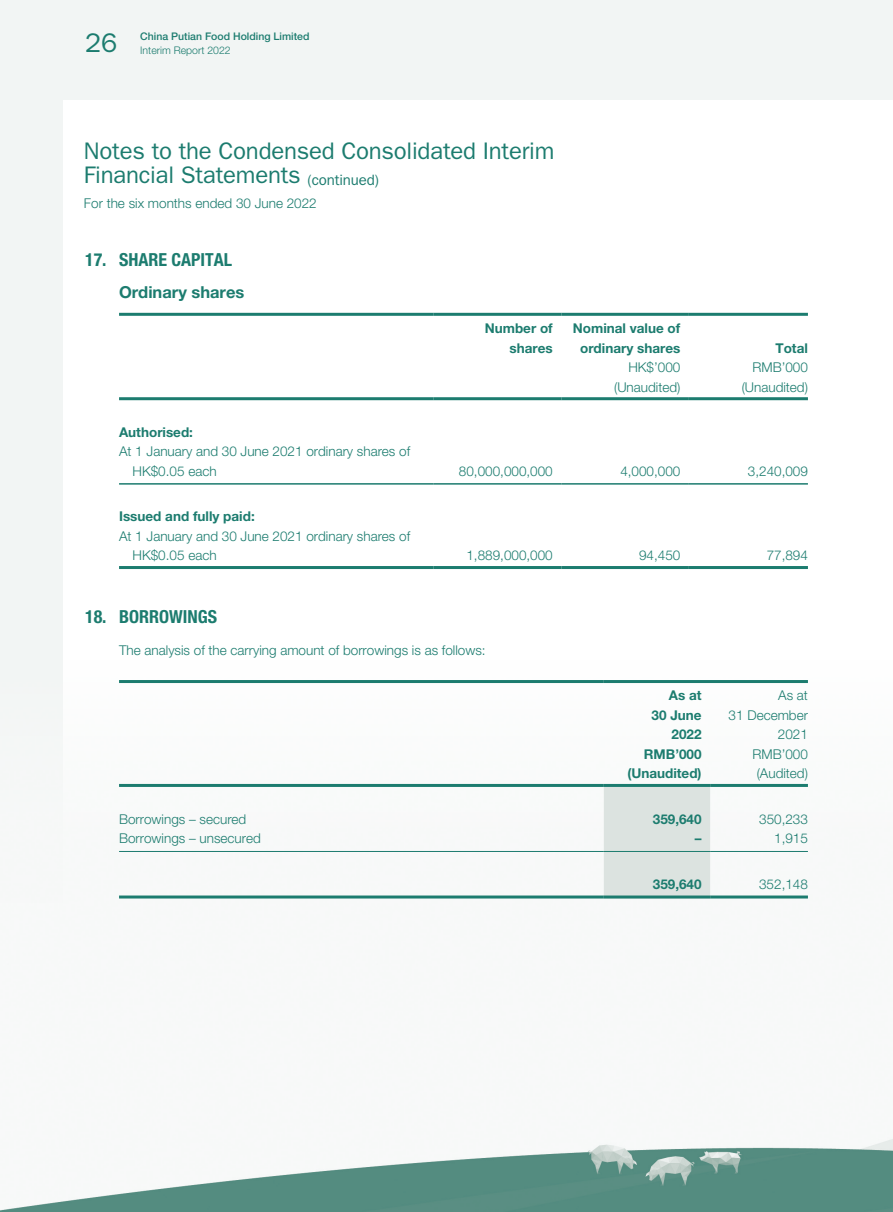
<style>
.page{position:relative;width:893px;height:1212px;background:#f2f5f4}
.page>*{position:absolute;margin:0;border:0;box-sizing:border-box;transform-origin:0 0}
.t1{font:27px "ITC Franklin Gothic Std";color:#1c7c6f}
.t2{font:24px/24px "ITC Franklin Gothic Std";letter-spacing:-.01em;color:#1c7c6f}
.t3{font:700 condensed 18px "Helvetica Neue LT Std";color:#1c7c6f}
.t4{font:700 16.5px "Helvetica Neue LT Std";color:#1c7c6f}
.t5{font:300 13.5px/19.5px "Helvetica Neue LT Std";color:#1c7c6f}
.t6{font:700 13.5px/19.5px "Helvetica Neue LT Std";color:#1c7c6f;text-align:right}
.t7{font:500 10.5px "Helvetica Neue LT Std";color:#1c7c6f}
.t8{font:300 10.5px "Helvetica Neue LT Std";color:#1c7c6f}
.s1{font-size:15px}
</style>
<div class="page">
<div style="left:64px;top:101px;width:829px;height:1111px;background:#fff"></div>
<img style="left:0;top:657px;width:893px;height:555px">
<hr style="left:119px;top:313px;width:315px;height:3px;background:#1c7c6f">
<hr style="left:434px;top:313px;width:127px;height:3px;background:#1c7c6f">
<hr style="left:561px;top:313px;width:128px;height:3px;background:#1c7c6f">
<hr style="left:689px;top:313px;width:119px;height:3px;background:#1c7c6f">
<hr style="left:119px;top:397px;width:315px;height:3px;background:#1c7c6f">
<hr style="left:434px;top:397px;width:127px;height:3px;background:#1c7c6f">
<hr style="left:561px;top:397px;width:128px;height:3px;background:#1c7c6f">
<hr style="left:689px;top:397px;width:119px;height:3px;background:#1c7c6f">
<hr style="left:119px;top:483px;width:315px;height:2px;background:#1c7c6f">
<hr style="left:434px;top:483px;width:127px;height:2px;background:#1c7c6f">
<hr style="left:561px;top:483px;width:128px;height:2px;background:#1c7c6f">
<hr style="left:689px;top:483px;width:119px;height:2px;background:#1c7c6f">
<hr style="left:119px;top:566px;width:315px;height:3px;background:#1c7c6f">
<hr style="left:434px;top:566px;width:127px;height:3px;background:#1c7c6f">
<hr style="left:561px;top:566px;width:128px;height:3px;background:#1c7c6f">
<hr style="left:689px;top:566px;width:119px;height:3px;background:#1c7c6f">
<div style="left:604px;top:787px;width:106px;height:108px;background:#dce3e0"></div>
<hr style="left:119px;top:680px;width:485px;height:3px;background:#1c7c6f">
<hr style="left:604px;top:680px;width:204px;height:3px;background:#1c7c6f">
<hr style="left:119px;top:784px;width:485px;height:3px;background:#1c7c6f">
<hr style="left:604px;top:784px;width:106px;height:3px;background:#1c7c6f">
<hr style="left:710px;top:784px;width:98px;height:3px;background:#1c7c6f">
<hr style="left:119px;top:851px;width:485px;height:1px;background:#1c7c6f">
<hr style="left:604px;top:851px;width:106px;height:1px;background:#1c7c6f">
<hr style="left:710px;top:851px;width:98px;height:1px;background:#1c7c6f">
<hr style="left:119px;top:895px;width:485px;height:3px;background:#1c7c6f">
<hr style="left:604px;top:895px;width:106px;height:3px;background:#1c7c6f">
<hr style="left:710px;top:895px;width:98px;height:3px;background:#1c7c6f">
<h1 class="t1" style="left:85px;top:27px;width:34px">26</h1>
<p class="t7" style="left:140px;top:30px;width:171px">China Putian Food Holding Limited</p>
<p class="t8" style="left:140px;top:44px;width:92px">Interim Report 2022</p>
<h2 class="t2" style="left:84px;top:139px;width:472px">Notes to the Condensed Consolidated Interim<br>Financial Statements <span class="s1">(continued)</span></h2>
<p class="t5" style="left:84px;top:193px;width:234px">For the six months ended 30 June 2022</p>
<h3 class="t3" style="left:85px;top:249px;width:149px">17. SHARE CAPITAL</h3>
<p class="t4" style="left:119px;top:282px;width:127px">Ordinary shares</p>
<p class="t6" style="left:119px;top:422px;width:75px">Authorised:</p>
<p class="t5" style="left:133px;top:442px;width:279px;text-indent:-13px">At 1 January and 30 June 2021 ordinary shares of<br>HK$0.05 each</p>
<p class="t6" style="left:119px;top:506px;width:137px">Issued and fully paid:</p>
<p class="t5" style="left:133px;top:526px;width:279px;text-indent:-13px">At 1 January and 30 June 2021 ordinary shares of<br>HK$0.05 each</p>
<p class="t6" style="left:485px;top:318px;width:69px">Number of shares</p>
<p class="t6" style="left:573px;top:318px;width:109px;text-align:center">Nominal value of ordinary shares</p>
<p class="t6" style="left:775px;top:338px;width:34px">Total</p>
<p class="t5" style="left:628px;top:357px;width:54px">HK$’000</p>
<p class="t5" style="left:752px;top:357px;width:57px">RMB’000</p>
<p class="t5" style="left:614px;top:377px;width:68px">(Unaudited)</p>
<p class="t5" style="left:742px;top:377px;width:68px">(Unaudited)</p>
<p class="t5" style="left:459px;top:461px;width:95px">80,000,000,000</p>
<p class="t5" style="left:620px;top:461px;width:62px">4,000,000</p>
<p class="t5" style="left:748px;top:461px;width:62px">3,240,009</p>
<p class="t5" style="left:466px;top:545px;width:88px">1,889,000,000</p>
<p class="t5" style="left:639px;top:545px;width:43px">94,450</p>
<p class="t5" style="left:767px;top:545px;width:43px">77,894</p>
<h3 class="t3" style="left:85px;top:605px;width:134px">18. BORROWINGS</h3>
<p class="t5" style="left:119px;top:640px;width:368px">The analysis of the carrying amount of borrowings is as follows:</p>
<p class="t6" style="left:652px;top:685px;width:52px">As at<br>30 June<br>2022</p>
<p class="t5" style="left:729px;top:685px;width:81px;text-align:right">As at<br>31 December<br>2021</p>
<p class="t6" style="left:644px;top:744px;width:59px">RMB’000</p>
<p class="t5" style="left:752px;top:744px;width:57px">RMB’000</p>
<p class="t6" style="left:627px;top:763px;width:76px">(Unaudited)</p>
<p class="t5" style="left:757px;top:763px;width:53px">(Audited)</p>
<p class="t5" style="left:119px;top:809px;width:129px">Borrowings – secured</p>
<p class="t6" style="left:653px;top:809px;width:50px">359,640</p>
<p class="t5" style="left:759px;top:809px;width:50px">350,233</p>
<p class="t5" style="left:119px;top:828px;width:143px">Borrowings – unsecured</p>
<p class="t6" style="left:695px;top:828px;width:8px">–</p>
<p class="t5" style="left:774px;top:828px;width:35px">1,915</p>
<p class="t6" style="left:653px;top:874px;width:50px">359,640</p>
<p class="t5" style="left:759px;top:874px;width:50px">352,148</p>
</div>
